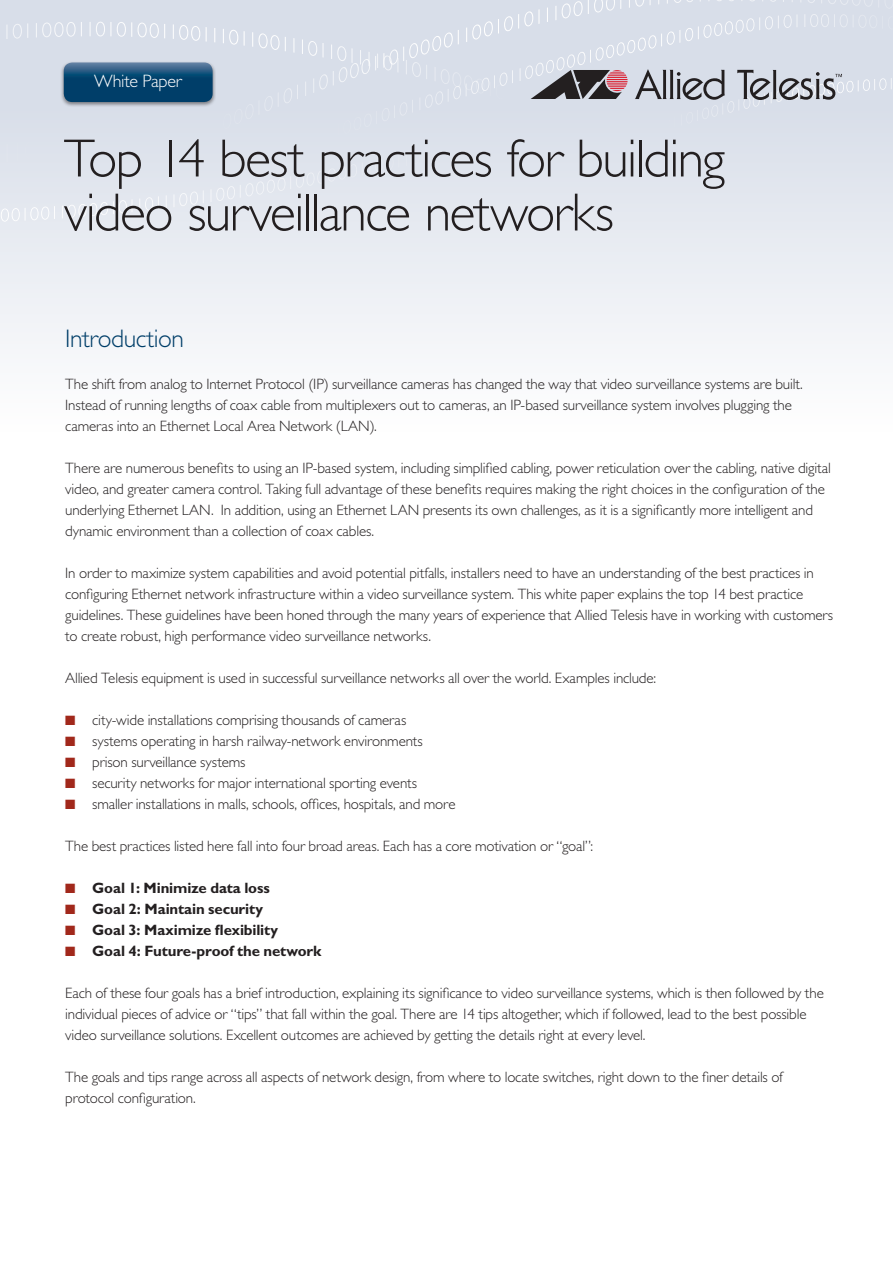
<style>
.page{position:relative;width:893px;height:1263px;background:#fff}
.page>*{position:absolute;margin:0;border:0;box-sizing:border-box;transform-origin:0 0}
.t1{font:300 54px/54px "Gill Sans Std";letter-spacing:-.03em;color:#231f20}
.t2{font:300 25.5px "Gill Sans Std";letter-spacing:-.02em;color:#003e69}
.t3{font:300 18px "Gill Sans Std";letter-spacing:-.015em;color:#fff}
.t4{font:300 15px/21px "Gill Sans Std";letter-spacing:-.01em;color:#231f20}
.t5{font:700 15px "Gill Sans Std";letter-spacing:-.01em;color:#231f20}
.s1{color:#a1281b}
</style>
<div class="page">
<div style="left:0;top:0;width:893px;height:432px;background:linear-gradient(to bottom,#d2d9e5,#fcfcfd)"></div>
<svg style="left:759px;top:14px;width:134px;height:16px;background:#dae0ea"></svg>
<div style="left:0;top:147px;width:436px;height:31px;background:#dfe3ec"></div>
<svg style="left:13px;top:22px;width:146px;height:17px;background:#dce2eb"></svg>
<svg style="left:667px;top:0;width:170px;height:4px"></svg>
<svg style="left:635px;top:69px;width:90px;height:32px;background:#a3a6ae"></svg>
<svg style="left:737px;top:70px;width:156px;height:31px;background:#b8bcc5"></svg>
<svg style="left:531px;top:70px;width:97px;height:29px;background:#786b71"></svg>
<div style="left:60px;top:61px;width:156px;height:47px;background:#231f20;opacity:.5"></div>
<svg style="left:64px;top:62px;width:149px;height:40px;background:#144c76"></svg>
<p class="t3" style="left:94px;top:71px;width:89px">White Paper</p>
<h1 class="t1" style="left:64px;top:132px;width:663px">Top 14 best practices for building video surveillance networks</h1>
<h2 class="t2" style="left:65px;top:324px;width:120px">Introduction</h2>
<p class="t4" style="left:65px;top:373px;width:739px">The shift from analog to Internet Protocol (IP) surveillance cameras has changed the way that video surveillance systems are built.<br>Instead of running lengths of coax cable from multiplexers out to cameras, an IP-based surveillance system involves plugging the cameras into an Ethernet Local Area Network (LAN).</p>
<p class="t4" style="left:65px;top:457px;width:767px">There are numerous benefits to using an IP-based system, including simplified cabling, power reticulation over the cabling, native digital video, and greater camera control. Taking full advantage of these benefits requires making the right choices in the configuration of the underlying Ethernet LAN. In addition, using an Ethernet LAN presents its own challenges, as it is a significantly more intelligent and dynamic environment than a collection of coax cables.</p>
<p class="t4" style="left:65px;top:562px;width:769px">In order to maximize system capabilities and avoid potential pitfalls, installers need to have an understanding of the best practices in configuring Ethernet network infrastructure within a video surveillance system. This white paper explains the top 14 best practice guidelines. These guidelines have been honed through the many years of experience that Allied Telesis have in working with customers to create robust, high performance video surveillance networks.</p>
<p class="t4" style="left:65px;top:667px;width:592px">Allied Telesis equipment is used in successful surveillance networks all over the world. Examples include:</p>
<p class="t4" style="left:65px;top:709px;width:343px"><span class="s1">■</span> city-wide installations comprising thousands of cameras</p>
<p class="t4" style="left:65px;top:730px;width:359px"><span class="s1">■</span> systems operating in harsh railway-network environments</p>
<p class="t4" style="left:65px;top:751px;width:182px"><span class="s1">■</span> prison surveillance systems</p>
<p class="t4" style="left:65px;top:772px;width:353px"><span class="s1">■</span> security networks for major international sporting events</p>
<p class="t4" style="left:65px;top:793px;width:392px"><span class="s1">■</span> smaller installations in malls, schools, offices, hospitals, and more</p>
<p class="t4" style="left:65px;top:835px;width:529px">The best practices listed here fall into four broad areas. Each has a core motivation or “goal”:</p>
<p class="t5" style="left:65px;top:879px;width:206px"><span class="s1">■</span> Goal 1: Minimize data loss</p>
<p class="t5" style="left:65px;top:900px;width:199px"><span class="s1">■</span> Goal 2: Maintain security</p>
<p class="t5" style="left:65px;top:921px;width:214px"><span class="s1">■</span> Goal 3: Maximize flexibility</p>
<p class="t5" style="left:65px;top:942px;width:258px"><span class="s1">■</span> Goal 4: Future-proof the network</p>
<p class="t4" style="left:65px;top:982px;width:760px">Each of these four goals has a brief introduction, explaining its significance to video surveillance systems, which is then followed by the individual pieces of advice or “tips” that fall within the goal. There are 14 tips altogether, which if followed, lead to the best possible video surveillance solutions. Excellent outcomes are achieved by getting the details right at every level.</p>
<p class="t4" style="left:65px;top:1066px;width:719px">The goals and tips range across all aspects of network design, from where to locate switches, right down to the finer details of protocol configuration.</p>
</div>
